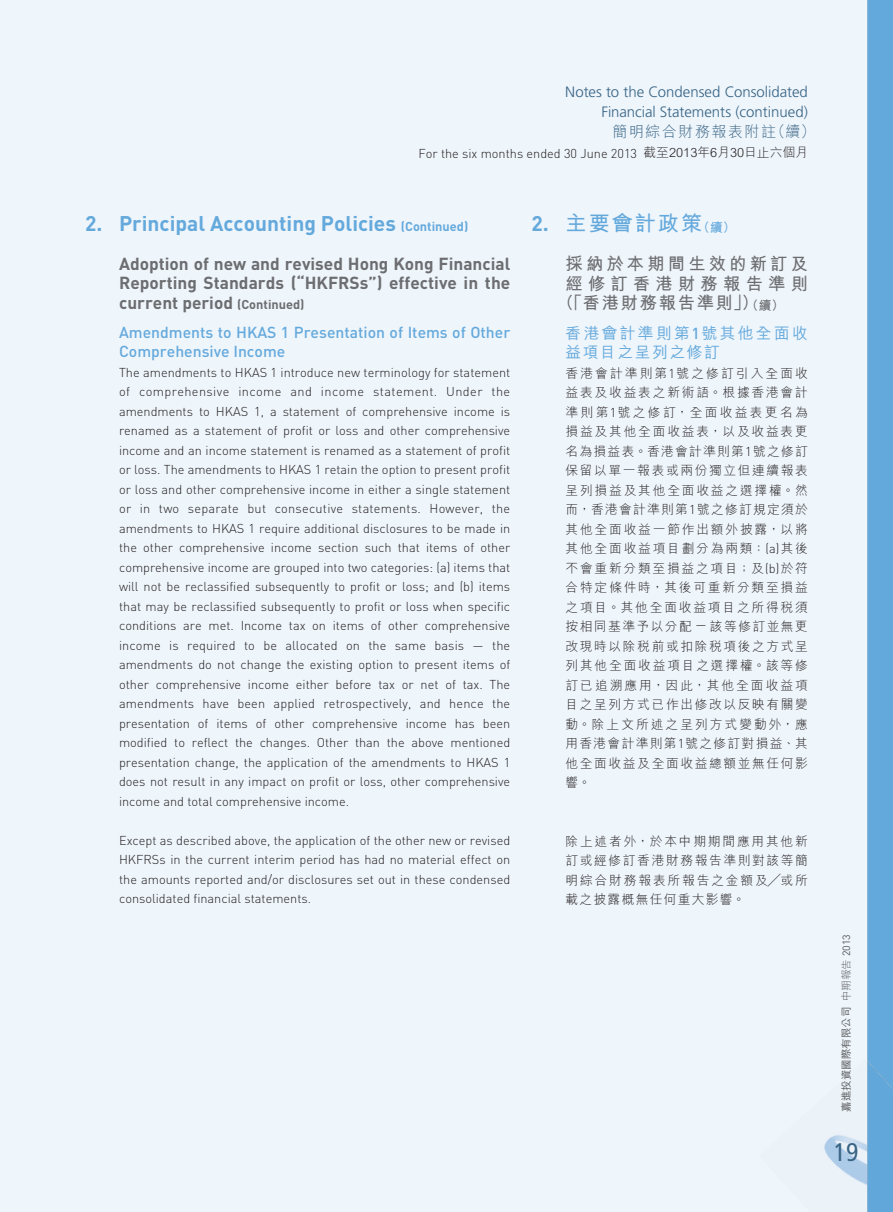
<style>
.page{position:relative;width:893px;height:1212px;background:#eef5fb}
.page>*{position:absolute;margin:0;border:0;box-sizing:border-box;transform-origin:0 0}
.t1{font:condensed 25.5px "Frutiger LT Std";color:#386485}
.t2{font:700 21px "DIN Pro";color:#64a9dc}
.t3{font:700 21px "M Hei HK";letter-spacing:.1em;color:#64a9dc}
.t4{font:700 17.25px/19.5px "DIN Pro";color:#6c6d70;text-align:justify}
.t5{font:700 17.25px "M Hei HK";letter-spacing:.1em;color:#6c6d70}
.t6{font:700 17.25px "M Hei HK";letter-spacing:.185em;color:#6c6d70}
.t7{font:700 17.25px "M Hei HK";letter-spacing:.305em;color:#6c6d70}
.t8{font:500 15.75px/19.5px "DIN Pro";color:#64a9dc}
.t9{font:500 15.75px/19.5px "M Hei HK";letter-spacing:.15em;color:#64a9dc}
.t10{font:300 15px/19.5px "Frutiger LT Std";color:#386485;text-align:right}
.t11{font:300 15px "M Hei HK";letter-spacing:.1em;color:#386485}
.t12{font:300 12.75px/19.5px "DIN Pro";color:#231f20;text-align:justify}
.t13{font:300 12.75px/19.5px "M Hei HK";letter-spacing:.125em;color:#231f20;text-align:justify}
.t14{font:500 10.5px "M Hei HK";color:#57585a}
.s1{font-family:"M Hei HK"}
.s2{font-size:12.75px}
.s3{font-family:"DIN Pro"}
.s4{font-weight:300}
.s5{font-family:"DIN Pro";font-weight:400}
</style>
<div class="page">
<svg style="left:867px;top:0;width:26px;height:1061px;background:#67a9db"></svg>
<img style="left:824px;top:1135px;width:43px;height:50px">
<div style="left:867px;top:1061px;width:26px;height:151px;background:#62a7da"></div>
<p class="t10" style="left:565px;top:84px;width:244px">Notes to the Condensed Consolidated<br>Financial Statements (continued)</p>
<p class="t11" style="left:612px;top:126px;width:204px">簡明綜合財務報表附註（續）</p>
<p class="t12" style="left:418px;top:145px;width:391px">For the six months ended 30 June 2013 <span class="s1">截至2013年6月30日止六個月</span></p>
<h2 class="t2" style="left:85px;top:215px;width:385px">2. Principal Accounting Policies <span class="s2">(Continued)</span></h2>
<h3 class="t4" style="left:119px;top:255px;width:393px">Adoption of new and revised Hong Kong Financial Reporting Standards (“HKFRSs”) effective in the current period <span class="s2">(Continued)</span></h3>
<p class="t8" style="left:119px;top:324px;width:393px">Amendments to HKAS 1 Presentation of Items of Other<br>Comprehensive Income</p>
<p class="t12" style="left:119px;top:364px;width:393px">The amendments to HKAS 1 introduce new terminology for statement of comprehensive income and income statement. Under the amendments to HKAS 1, a statement of comprehensive income is renamed as a statement of profit or loss and other comprehensive income and an income statement is renamed as a statement of profit or loss. The amendments to HKAS 1 retain the option to present profit or loss and other comprehensive income in either a single statement or in two separate but consecutive statements. However, the amendments to HKAS 1 require additional disclosures to be made in the other comprehensive income section such that items of other comprehensive income are grouped into two categories: (a) items that will not be reclassified subsequently to profit or loss; and (b) items that may be reclassified subsequently to profit or loss when specific conditions are met. Income tax on items of other comprehensive income is required to be allocated on the same basis — the amendments do not change the existing option to present items of other comprehensive income either before tax or net of tax. The amendments have been applied retrospectively, and hence the presentation of items of other comprehensive income has been modified to reflect the changes. Other than the above mentioned presentation change, the application of the amendments to HKAS 1 does not result in any impact on profit or loss, other comprehensive income and total comprehensive income.</p>
<p class="t12" style="left:119px;top:832px;width:393px">Except as described above, the application of the other new or revised HKFRSs in the current interim period has had no material effect on the amounts reported and/or disclosures set out in these condensed consolidated financial statements.</p>
<h2 class="t3" style="left:531px;top:216px;width:205px"><span class="s3">2.</span> 主要會計政策<span class="s2">（續）</span></h2>
<h3 class="t6" style="left:566px;top:257px;width:244px">採納於本期間生效的新訂及</h3>
<h3 class="t7" style="left:566px;top:277px;width:244px">經修訂香港財務報告準則</h3>
<h3 class="t5" style="left:557px;top:296px;width:229px">（「香港財務報告準則」）<span class="s2">（續）</span></h3>
<p class="t9" style="left:566px;top:325px;width:244px">香港會計準則第<span class="s3">1</span>號其他全面收益項目之呈列之修訂</p>
<p class="t13" style="left:566px;top:365px;width:244px">香港會計準則第<span class="s3">1</span>號之修訂引入全面收益表及收益表之新術語。根據香港會計準則第<span class="s3">1</span>號之修訂，全面收益表更名為損益及其他全面收益表，以及收益表更名為損益表。香港會計準則第<span class="s3">1</span>號之修訂保留以單一報表或兩份獨立但連續報表呈列損益及其他全面收益之選擇權。然而，香港會計準則第<span class="s3">1</span>號之修訂規定須於其他全面收益一節作出額外披露，以將其他全面收益項目劃分為兩類：<span class="s3">(a)</span>其後不會重新分類至損益之項目；及<span class="s3">(b)</span>於符合特定條件時，其後可重新分類至損益之項目。其他全面收益項目之所得稅須按相同基準予以分配 <sup>—</sup> 該等修訂並無更改現時以除稅前或扣除稅項後之方式呈列其他全面收益項目之選擇權。該等修訂已追溯應用，因此，其他全面收益項目之呈列方式已作出修改以反映有關變動。除上文所述之呈列方式變動外，應用香港會計準則第<span class="s3">1</span>號之修訂對損益、其他全面收益及全面收益總額並無任何影響。</p>
<p class="t13" style="left:566px;top:833px;width:244px">除上述者外，於本中期期間應用其他新訂或經修訂香港財務報告準則對該等簡明綜合財務報表所報告之金額及╱或所載之披露概無任何重大影響。</p>
<p class="t14" style="left:842px;top:1112px;width:179px;rotate:-90deg">嘉進投資國際有限公司<span class="s4">中期報告</span> <span class="s5">2013</span></p>
<h1 class="t1" style="left:834px;top:1142px;width:26px">19</h1>
</div>
